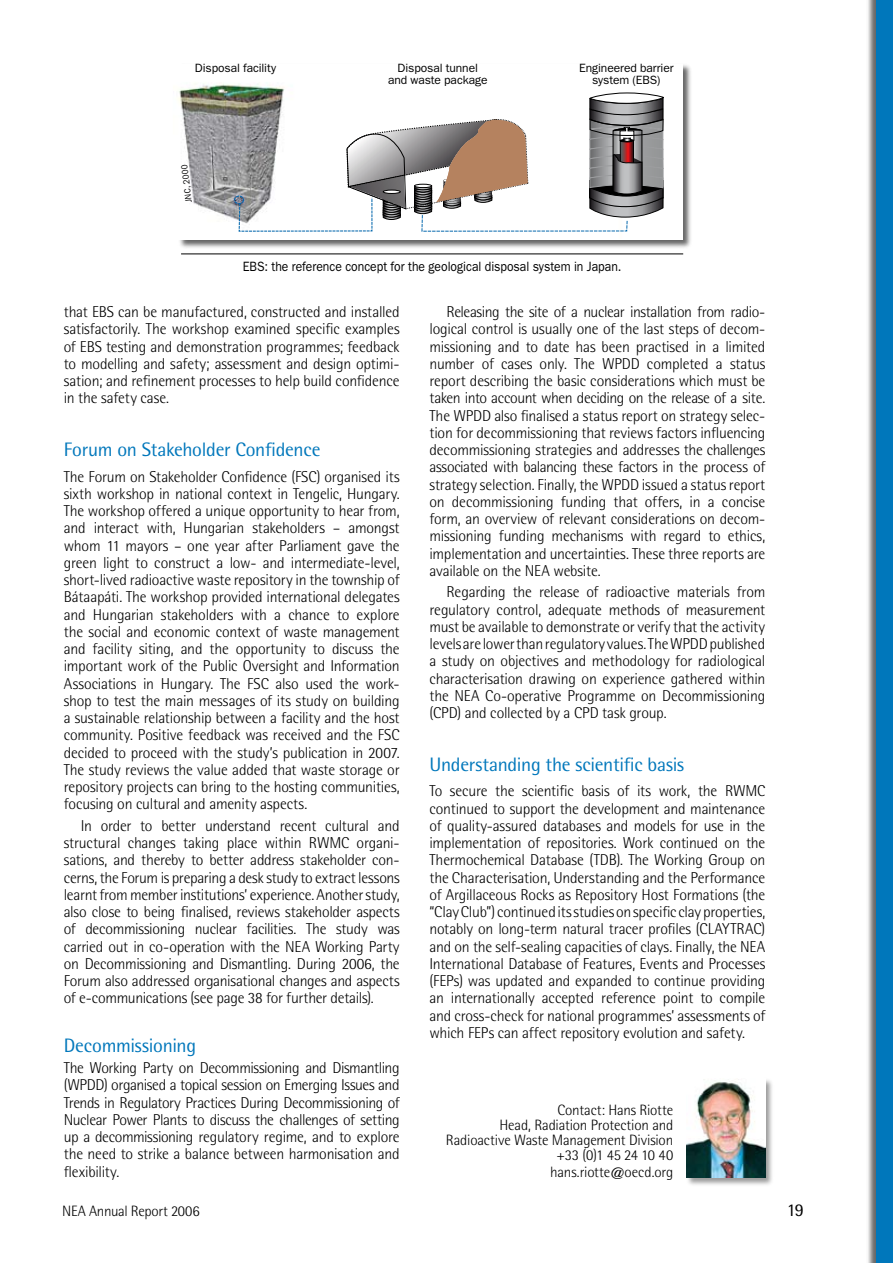
<style>
.page{position:relative;width:893px;height:1263px;background:#fff}
.page>*{position:absolute;margin:0;border:0;box-sizing:border-box;transform-origin:0 0}
.t1{font:19.5px "Rotis Semi Sans Std";letter-spacing:-.015em;color:#07b}
.t2{font:18px "Rotis Semi Sans Std";color:#000}
.t3{font:300 15.75px/17.2px "Rotis Semi Sans Std";letter-spacing:-.015em;color:#000;text-align:justify}
.t4{font:300 15px/15px "Rotis Semi Sans Std";letter-spacing:-.01em;color:#000;text-align:right}
.t5{font:13.5px "ITC Franklin Gothic Std";color:#000;scale:.9 1}
.t6{font:12px/12px "ITC Franklin Gothic Std";letter-spacing:-.005em;color:#000;text-align:center}
.t7{font:9px "ITC Franklin Gothic Std";color:#000;scale:.9 1}
</style>
<div class="page">
<div style="left:177px;top:62px;width:516px;height:187px;background:#000;opacity:.6"></div>
<div style="left:179px;top:64px;width:504px;height:176px;background:#fff"></div>
<img style="left:177px;top:77px;width:61px;height:163px">
<div style="left:234px;top:196px;width:10px;height:8px;border:1px dashed #0769ae;border-radius:50%"></div>
<svg style="left:238px;top:84px;width:426px;height:148px"></svg>
<hr style="left:181px;top:254px;width:502px;height:1px;background:#000">
<div style="left:685px;top:1077px;width:90px;height:111px;background:#000;opacity:.4"></div>
<img style="left:686px;top:1078px;width:79px;height:100px">
<div style="left:866px;top:0;width:27px;height:1263px;background:#000;opacity:.6"></div>
<div style="left:876px;top:0;width:17px;height:1263px;background:#07b"></div>
<p class="t6" style="left:195px;top:62px;width:83px">Disposal facility</p>
<p class="t7" style="left:184px;top:203px;width:44px;rotate:-97deg">JNC, 2000</p>
<p class="t6" style="left:388px;top:62px;width:101px">Disposal tunnel and waste package</p>
<p class="t6" style="left:579px;top:62px;width:96px">Engineered barrier system (EBS)</p>
<p class="t5" style="left:243px;top:259px;width:422px">EBS: the reference concept for the geological disposal system in Japan.</p>
<p class="t3" style="left:64px;top:303px;width:337px">that EBS can be manufactured, constructed and installed satisfactorily. The workshop examined specific examples of EBS testing and demonstration programmes; feedback to modelling and safety; assessment and design optimi&shy;sation; and refinement processes to help build confidence in the safety case.</p>
<p class="t1" style="left:64px;top:438px;width:258px">Forum on Stakeholder Confidence</p>
<p class="t3" style="left:64px;top:468px;width:337px">The Forum on Stakeholder Confidence (FSC) organised its sixth workshop in national context in Tengelic, Hungary.<br>The workshop offered a unique opportunity to hear from, and interact with, Hungarian stakeholders – amongst whom 11 mayors – one year after Parliament gave the green light to construct a low- and intermediate-level, short-lived radioactive waste repository in the township of Bátaapáti. The workshop provided international delegates and Hungarian stakeholders with a chance to explore the social and economic context of waste management and facility siting, and the opportunity to discuss the important work of the Public Oversight and Information Associations in Hungary. The FSC also used the work&shy;shop to test the main messages of its study on building a sustainable relationship between a facility and the host community. Positive feedback was received and the FSC decided to proceed with the study’s publication in 2007.<br>The study reviews the value added that waste storage or repository projects can bring to the hosting communities, focusing on cultural and amenity aspects.</p>
<p class="t3" style="left:64px;top:817px;width:337px;text-indent:17px">In order to better understand recent cultural and structural changes taking place within RWMC organi&shy;sations, and thereby to better address stakeholder con&shy;cerns, the Forum is preparing a desk study to extract lessons learnt from member institutions’ experience. Another study, also close to being finalised, reviews stakeholder aspects of decommissioning nuclear facili-ties. The study was carried out in co‑operation with the NEA Working Party on Decommissioning and Dismantling. During 2006, the Forum also addressed organisa-tional changes and aspects of e‑communications (see page 38 for further details).</p>
<p class="t1" style="left:64px;top:1033px;width:134px">Decommissioning</p>
<p class="t3" style="left:64px;top:1059px;width:337px">The Working Party on Decommissioning and Dismantling (WPDD) organised a topical session on Emerging Issues and Trends in Regulatory Practices During Decom- mis-sioning of Nuclear Power Plants to discuss the challenges of setting up a decommissioning regulatory regime, and to explore the need to strike a balance between harmonisation and flexibility.</p>
<p class="t3" style="left:429px;top:303px;width:337px;text-indent:17px">Releasing the site of a nuclear installation from radio&shy;logical control is usually one of the last steps of decom&shy;missioning and to date has been practised in a limited number of cases only. The WPDD completed a status report describing the basic considerations which must be taken into account when deciding on the release of a site.<br>The WPDD also finalised a status report on strategy selec&shy;tion for decommissioning that reviews factors influencing decommissioning strategies and addresses the challenges associated with balancing these factors in the process of strategy selection. Finally, the WPDD issued a status report on decommissioning funding that offers, in a concise form, an overview of relevant considerations on decom&shy;missioning funding mechanisms with regard to ethics, implementation and uncer-tainties. These three reports are available on the NEA website.</p>
<p class="t3" style="left:429px;top:583px;width:337px;text-indent:17px">Regarding the release of radioactive materials from regulatory control, adequate methods of measurement must be available to demonstrate or verify that the activity levels are lower than regulatory values. The WPDD published a study on objectives and methodology for radiological characterisation drawing on experience gathered within the NEA Co-operative Programme on Decommissioning (CPD) and collected by a CPD task group.</p>
<p class="t1" style="left:429px;top:752px;width:256px">Understanding the scientific basis</p>
<p class="t3" style="left:429px;top:782px;width:337px">To secure the scientific basis of its work, the RWMC continued to support the development and maintenance of quality-assured databases and models for use in the implementation of repositories. Work continued on the Thermochemical Database (TDB). The Working Group on the Characterisation, Understanding and the Performance of Argillaceous Rocks as Repository Host Formations (the “Clay Club”) continued its studies on specific clay properties, notably on long-term natural tracer profiles (CLAYTRAC) and on the self-sealing capacities of clays. Finally, the NEA International Database of Features, Events and Processes (FEPs) was updated and expanded to continue providing an internationally accepted reference point to compile and cross-check for national programmes’ assessments of which FEPs can affect repository evolution and safety.</p>
<p class="t4" style="left:446px;top:1102px;width:229px">Contact: Hans Riotte<br>Head, Radiation Protection and<br>Radioactive Waste Management Division +33 (0)1 45 24 10 40</p>
<p class="t4" style="left:550px;top:1164px;width:124px">hans.riotte@oecd.org</p>
<p class="t4" style="left:62px;top:1204px;width:139px">NEA Annual Report 2006</p>
<p class="t2" style="left:787px;top:1199px;width:17px">19</p>
</div>
